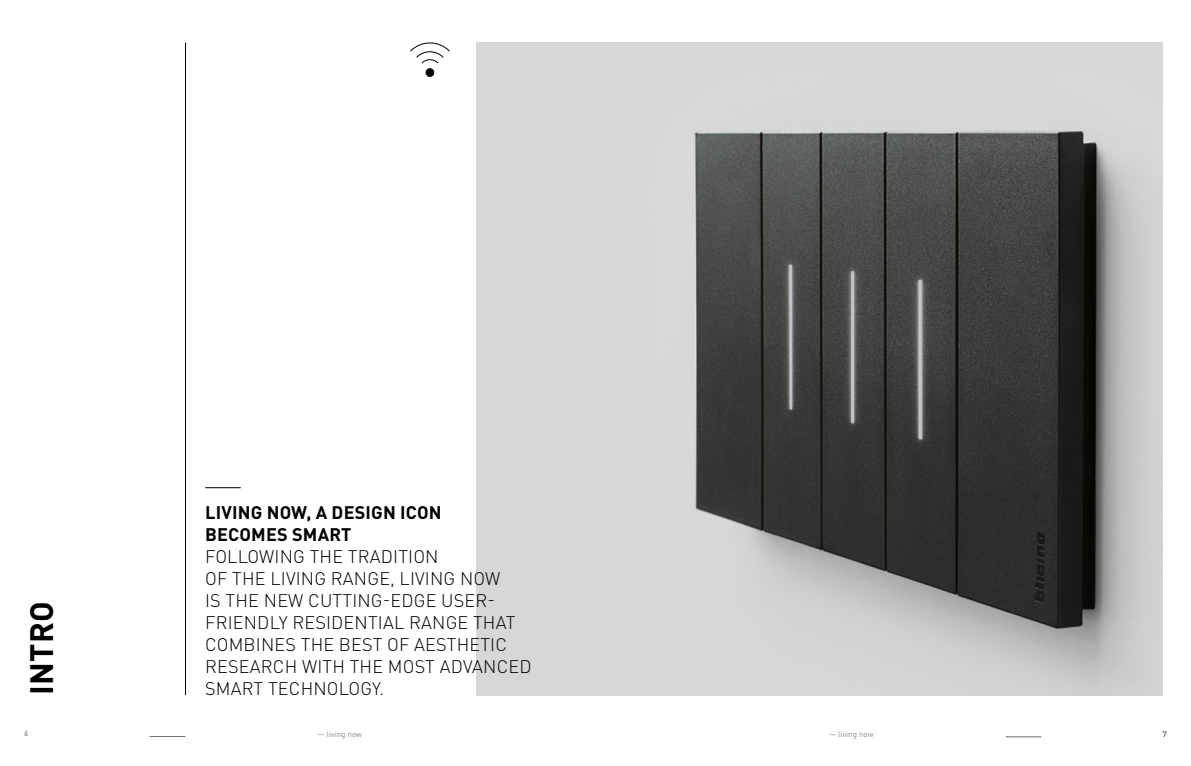
<style>
.page{position:relative;width:1191px;height:766px;background:#fff}
.page>*{position:absolute;margin:0;border:0;box-sizing:border-box;transform-origin:0 0}
.t1{font:700 32px "DIN Pro";letter-spacing:.01em;color:#000}
.t2{font:300 18px/22px "DIN Pro";letter-spacing:.01em;color:#000}
.t3{font:700 18px/22px "DIN Pro";letter-spacing:.01em;color:#000}
.t4{font:8px "DIN Pro";color:#878787}
.t5{font:500 8px "DIN Pro";color:#878787}
</style>
<div class="page">
<img style="left:476px;top:43px;width:686px;height:651px">
<svg style="left:410px;top:42px;width:40px;height:21px"></svg>
<div style="left:426px;top:69px;width:8px;height:7px;background:#000;border-radius:50%"></div>
<div style="left:426px;top:68px;width:8px;height:9px;border:1px solid #000;border-radius:50%"></div>
<hr style="left:185px;top:43px;width:1px;height:651px;background:#000">
<hr style="left:205px;top:487px;width:36px;height:1px;background:#000">
<hr style="left:150px;top:736px;width:35px;height:1px;background:#000">
<hr style="left:1005px;top:736px;width:36px;height:1px;background:#000">
<h1 class="t1" style="left:15px;top:694px;width:95px;rotate:-90deg">INTRO</h1>
<p class="t3" style="left:205px;top:498px;width:238px">LIVING NOW, A DESIGN ICON<br>BECOMES SMART</p>
<p class="t2" style="left:205px;top:543px;width:328px">FOLLOWING THE TRADITION<br>OF THE LIVING RANGE, LIVING NOW<br>IS THE NEW CUTTING-EDGE USER-<br>FRIENDLY RESIDENTIAL RANGE THAT<br>COMBINES THE BEST OF AESTHETIC<br>RESEARCH WITH THE MOST ADVANCED<br>SMART TECHNOLOGY.</p>
<p class="t5" style="left:24px;top:728px;width:6px">6</p>
<p class="t4" style="left:317px;top:728px;width:46px">— living now</p>
<p class="t4" style="left:829px;top:728px;width:46px">— living now</p>
<p class="t5" style="left:1162px;top:728px;width:6px">7</p>
</div>
